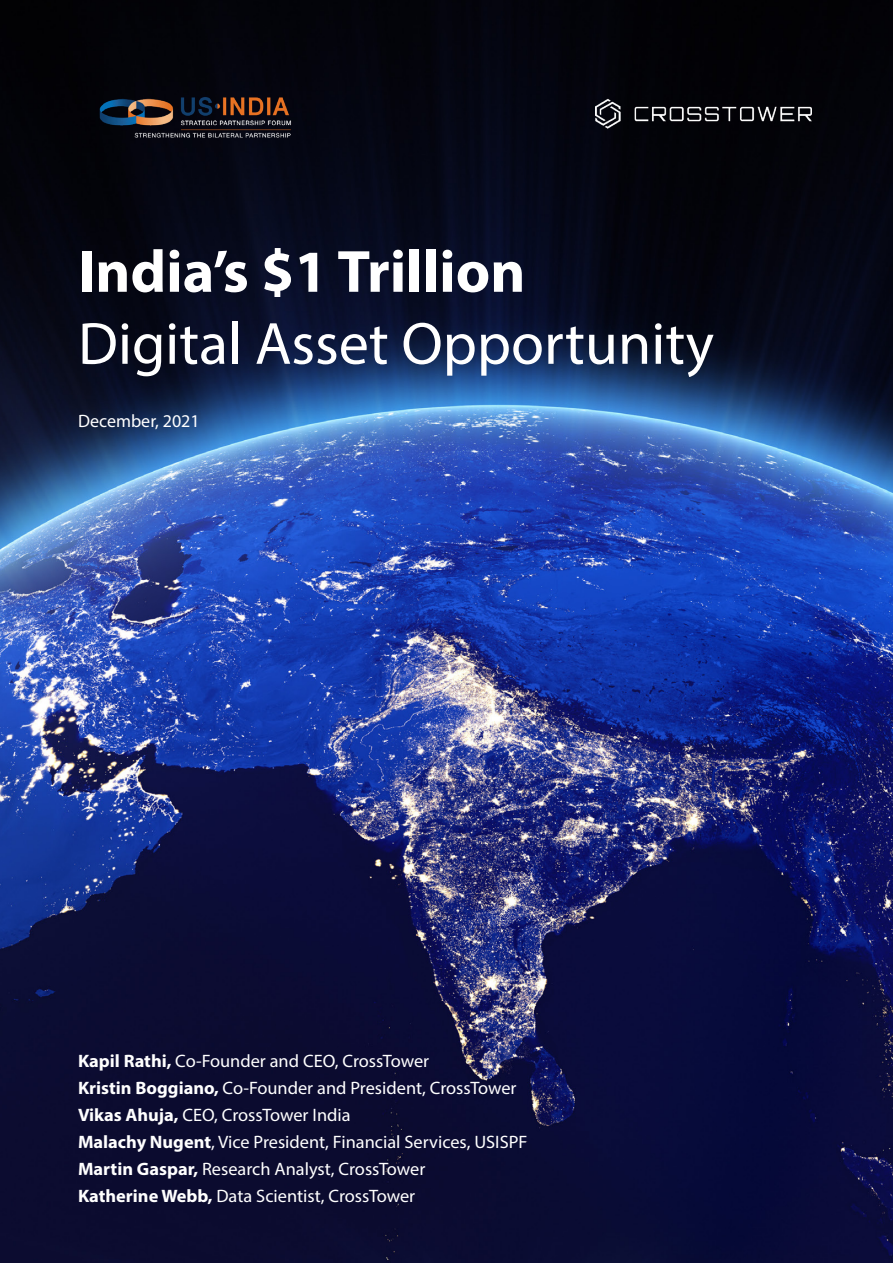
<style>
.page{position:relative;width:893px;height:1263px;background:#fff}
.page>*{position:absolute;margin:0;border:0;box-sizing:border-box;transform-origin:0 0}
.t1{font:60px "Myriad Pro";color:#fff}
.t2{font:700 60px "Myriad Pro";color:#fff}
.t3{font:18px/27px "Myriad Pro";color:#fff}
.s1{font-weight:700}
</style>
<div class="page">
<img style="left:0;top:0;width:893px;height:1263px">
<img style="left:596px;top:99px;width:216px;height:30px">
<img style="left:79px;top:75px;width:240px;height:81px">
<h1 class="t2" style="left:78px;top:232px;width:449px">India’s $1 Trillion</h1>
<h1 class="t1" style="left:78px;top:307px;width:637px">Digital Asset Opportunity</h1>
<p class="t3" style="left:78px;top:407px;width:123px">December, 2021</p>
<p class="t3" style="left:78px;top:1047px;width:451px"><span class="s1">Kapil Rathi,</span> Co-Founder and CEO, CrossTower<br><span class="s1">Kristin Boggiano,</span> Co-Founder and President, CrossTower <span class="s1">Vikas Ahuja,</span> CEO, CrossTower India<br><span class="s1">Malachy Nugent</span>, Vice President, Financial Services, USISPF <span class="s1">Martin Gaspar,</span> Research Analyst, CrossTower<br><span class="s1">Katherine Webb,</span> Data Scientist, CrossTower</p>
</div>
